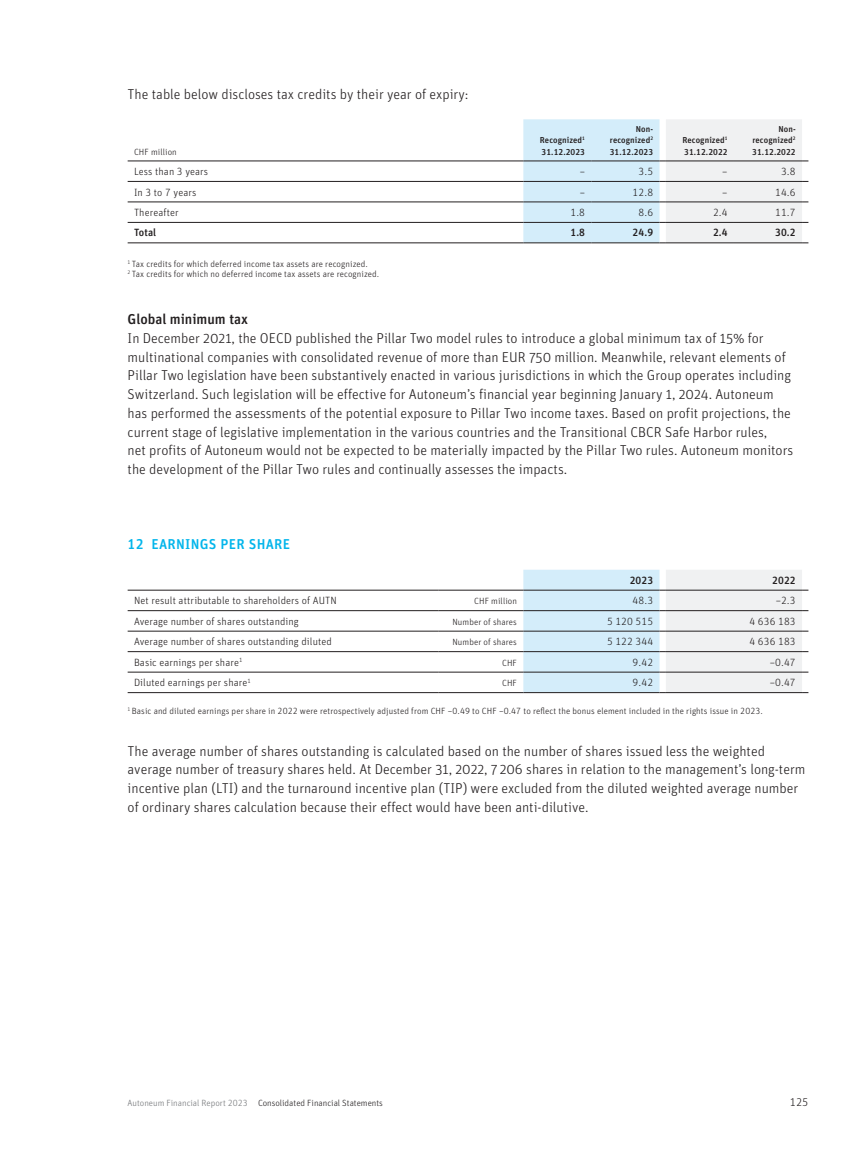
<style>
.page{position:relative;width:851px;height:1149px;background:#fff}
.page>*{position:absolute;margin:0;border:0;box-sizing:border-box;transform-origin:0 0}
.t1{font:14.25px/18.8px "Autoneum Unit OT Light";color:#231f20}
.t2{font:14.25px "Autoneum Unit OT Medium";letter-spacing:.02em;color:#02b5eb}
.t3{font:14.25px "Autoneum Unit OT Medium";color:#231f20}
.t4{font:11.25px "Autoneum Unit OT Light";color:#231f20}
.t5{font:10.5px "Autoneum Unit OT Light";letter-spacing:.01em;color:#231f20}
.t6{font:10.5px "Autoneum Unit OT Medium";letter-spacing:.01em;color:#231f20}
.t7{font:9px/10.8px "Autoneum Unit OT Light";letter-spacing:.01em;color:#231f20}
.t8{font:8.7px/11.2px "Autoneum Unit OT Medium";letter-spacing:.01em;color:#231f20}
.s1{color:#76787b}
</style>
<div class="page">
<hr style="left:128px;top:161px;width:395px;height:1px;background:#231f20">
<hr style="left:128px;top:181px;width:395px;height:1px;background:#231f20">
<hr style="left:128px;top:201px;width:395px;height:1px;background:#231f20">
<hr style="left:128px;top:222px;width:395px;height:1px;background:#231f20">
<hr style="left:128px;top:242px;width:395px;height:1px;background:#231f20">
<svg style="left:523px;top:119px;width:285px;height:124px"></svg>
<hr style="left:128px;top:589px;width:310px;height:1px;background:#231f20">
<hr style="left:438px;top:589px;width:85px;height:1px;background:#231f20">
<hr style="left:128px;top:610px;width:310px;height:1px;background:#231f20">
<hr style="left:438px;top:610px;width:85px;height:1px;background:#231f20">
<hr style="left:128px;top:630px;width:310px;height:1px;background:#231f20">
<hr style="left:438px;top:630px;width:85px;height:1px;background:#231f20">
<hr style="left:128px;top:651px;width:310px;height:1px;background:#231f20">
<hr style="left:438px;top:651px;width:85px;height:1px;background:#231f20">
<hr style="left:128px;top:671px;width:310px;height:1px;background:#231f20">
<hr style="left:438px;top:671px;width:85px;height:1px;background:#231f20">
<hr style="left:128px;top:692px;width:310px;height:1px;background:#231f20">
<hr style="left:438px;top:692px;width:85px;height:1px;background:#231f20">
<svg style="left:523px;top:569px;width:285px;height:124px"></svg>
<p class="t1" style="left:128px;top:85px;width:342px">The table below discloses tax credits by their year of expiry:</p>
<p class="t7" style="left:134px;top:146px;width:44px">CHF million</p>
<p class="t8" style="left:540px;top:135px;width:47px">Recognized<sup>1<br></sup>31.12.2023</p>
<p class="t8" style="left:609px;top:124px;width:45px;text-align:justify;text-indent:26px">Non&shy;recognized<sup>2<br></sup>31.12.2023</p>
<p class="t8" style="left:682px;top:135px;width:47px">Recognized<sup>1<br></sup>31.12.2022</p>
<p class="t8" style="left:752px;top:124px;width:45px;text-align:justify;text-indent:26px">Non&shy;recognized<sup>2<br></sup>31.12.2022</p>
<p class="t5" style="left:134px;top:165px;width:76px">Less than 3 years</p>
<p class="t5" style="left:579px;top:165px;width:7px">–</p>
<p class="t5" style="left:638px;top:165px;width:16px">3.5</p>
<p class="t5" style="left:722px;top:165px;width:7px">–</p>
<p class="t5" style="left:781px;top:165px;width:16px">3.8</p>
<p class="t5" style="left:134px;top:186px;width:64px">In 3 to 7 years</p>
<p class="t5" style="left:579px;top:186px;width:7px">–</p>
<p class="t5" style="left:632px;top:186px;width:22px">12.8</p>
<p class="t5" style="left:722px;top:186px;width:7px">–</p>
<p class="t5" style="left:775px;top:186px;width:22px">14.6</p>
<p class="t5" style="left:134px;top:206px;width:46px">Thereafter</p>
<p class="t5" style="left:570px;top:206px;width:16px">1.8</p>
<p class="t5" style="left:638px;top:206px;width:16px">8.6</p>
<p class="t5" style="left:712px;top:206px;width:16px">2.4</p>
<p class="t5" style="left:775px;top:206px;width:22px">11.7</p>
<p class="t6" style="left:134px;top:226px;width:24px">Total</p>
<p class="t6" style="left:570px;top:226px;width:16px">1.8</p>
<p class="t6" style="left:632px;top:226px;width:22px">24.9</p>
<p class="t6" style="left:712px;top:226px;width:16px">2.4</p>
<p class="t6" style="left:775px;top:226px;width:22px">30.2</p>
<p class="t7" style="left:128px;top:258px;width:253px"><sup>1</sup> Tax credits for which deferred income tax assets are recognized.<br><sup>2</sup> Tax credits for which no deferred income tax assets are recognized.</p>
<p class="t3" style="left:128px;top:310px;width:122px">Global minimum tax</p>
<p class="t1" style="left:128px;top:328px;width:667px">In December 2021, the OECD published the Pillar Two model rules to introduce a global minimum tax of 15% for multinational companies with consolidated revenue of more than EUR 750 million. Meanwhile, relevant elements of Pillar Two legislation have been substantively enacted in various jurisdictions in which the Group operates including Switzerland. Such legislation will be effective for Autoneum’s financial year beginning January 1, 2024. Autoneum has performed the assessments of the potential exposure to Pillar Two income taxes. Based on profit projections, the current stage of legislative implementation in the various countries and the Transitional CBCR Safe Harbor rules,<br>net profits of Autoneum would not be expected to be materially impacted by the Pillar Two rules. Autoneum monitors the development of the Pillar Two rules and continually assesses the impacts.</p>
<p class="t2" style="left:128px;top:535px;width:164px">12 EARNINGS PER SHARE</p>
<p class="t6" style="left:629px;top:573px;width:25px">2023</p>
<p class="t6" style="left:772px;top:573px;width:25px">2022</p>
<p class="t5" style="left:134px;top:594px;width:204px">Net result attributable to shareholders of AUTN</p>
<p class="t7" style="left:474px;top:595px;width:44px">CHF million</p>
<p class="t5" style="left:632px;top:594px;width:22px">48.3</p>
<p class="t5" style="left:775px;top:594px;width:22px">–2.3</p>
<p class="t5" style="left:134px;top:615px;width:166px">Average number of shares outstanding</p>
<p class="t7" style="left:452px;top:616px;width:66px">Number of shares</p>
<p class="t5" style="left:607px;top:615px;width:48px">5 120 515</p>
<p class="t5" style="left:749px;top:615px;width:48px">4 636 183</p>
<p class="t5" style="left:134px;top:635px;width:199px">Average number of shares outstanding diluted</p>
<p class="t7" style="left:452px;top:636px;width:66px">Number of shares</p>
<p class="t5" style="left:607px;top:635px;width:48px">5 122 344</p>
<p class="t5" style="left:749px;top:635px;width:48px">4 636 183</p>
<p class="t5" style="left:134px;top:656px;width:110px">Basic earnings per share<sup>1</sup></p>
<p class="t7" style="left:502px;top:657px;width:16px">CHF</p>
<p class="t5" style="left:632px;top:656px;width:22px">9.42</p>
<p class="t5" style="left:769px;top:656px;width:27px">–0.47</p>
<p class="t5" style="left:134px;top:676px;width:118px">Diluted earnings per share<sup>1</sup></p>
<p class="t7" style="left:502px;top:677px;width:16px">CHF</p>
<p class="t5" style="left:632px;top:676px;width:22px">9.42</p>
<p class="t5" style="left:769px;top:676px;width:27px">–0.47</p>
<p class="t7" style="left:128px;top:705px;width:636px"><sup>1</sup> Basic and diluted earnings per share in 2022 were retrospectively adjusted from CHF –0.49 to CHF –0.47 to reflect the bonus element included in the rights issue in 2023.</p>
<p class="t1" style="left:128px;top:741px;width:679px">The average number of shares outstanding is calculated based on the number of shares issued less the weighted average number of treasury shares held. At December 31, 2022, 7 206 shares in relation to the management’s long-term incentive plan (LTI) and the turnaround incentive plan (TIP) were excluded from the diluted weighted average number of ordinary shares calculation because their effect would have been anti-dilutive.</p>
<p class="t7" style="left:128px;top:1097px;width:257px"><span class="s1">Autoneum Financial Report 2023</span> Consolidated Financial Statements</p>
<p class="t4" style="left:789px;top:1095px;width:20px">125</p>
</div>
